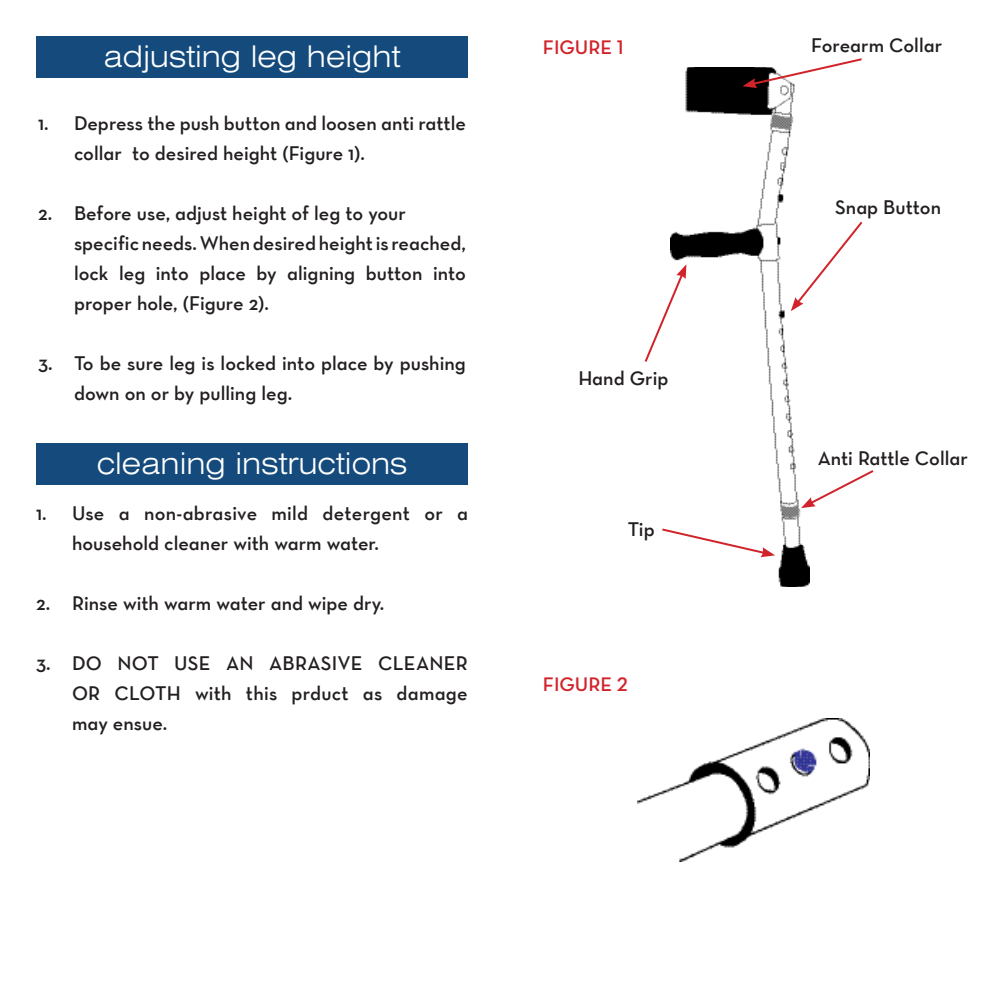
<style>
.page{position:relative;width:1008px;height:1008px;background:#fff}
.page>*{position:absolute;margin:0;border:0;box-sizing:border-box;transform-origin:0 0}
.t1{font:300 expanded 30px "Swiss 721 BT";color:#fff}
.Copy_of_Normal{font:20px/30px "Neutraface Text TT Demi Alt";color:#231f20}
.t2{font:20px "Neutraface Text Demi Alt";color:#d1232a}
</style>
<div class="page">
<img style="left:670px;top:67px;width:139px;height:520px">
<img style="left:637px;top:718px;width:232px;height:144px">
<svg style="left:662px;top:527px;width:113px;height:30px"></svg>
<svg style="left:742px;top:58px;width:120px;height:30px"></svg>
<svg style="left:791px;top:220px;width:72px;height:91px"></svg>
<svg style="left:801px;top:468px;width:73px;height:40px"></svg>
<svg style="left:644px;top:264px;width:42px;height:100px"></svg>
<div style="left:36px;top:36px;width:432px;height:42px;background:#144a7c"></div>
<div style="left:36px;top:443px;width:432px;height:42px;background:#144a7c"></div>
<p class="t1" style="left:103px;top:38px;width:299px">adjusting leg height</p>
<p class="Copy_of_Normal" style="left:74px;top:108px;width:393px;text-indent:-36px">1. Depress the push button and loosen anti rattle collar to desired height (Figure 1).</p>
<p class="Copy_of_Normal" style="left:38px;top:198px;width:369px">2. Before use, adjust height of leg to your</p>
<p class="Copy_of_Normal" style="left:74px;top:228px;width:393px;text-align:justify">specific needs. When desired height is reached, lock leg into place by aligning button into proper hole, (Figure 2).</p>
<p class="Copy_of_Normal" style="left:74px;top:348px;width:393px;text-indent:-36px">3. To be sure leg is locked into place by pushing down on or by pulling leg.</p>
<p class="t1" style="left:97px;top:446px;width:312px">cleaning instructions</p>
<p class="Copy_of_Normal" style="left:72px;top:498px;width:398px;text-indent:-36px">1. Use a non-abrasive mild detergent or a household cleaner with warm water.</p>
<p class="Copy_of_Normal" style="left:36px;top:588px;width:350px">2. Rinse with warm water and wipe dry.</p>
<p class="Copy_of_Normal" style="left:72px;top:648px;width:398px;text-align:justify;text-indent:-36px">3. DO NOT USE AN ABRASIVE CLEANER OR CLOTH with this prduct as damage may ensue.</p>
<p class="t2" style="left:543px;top:35px;width:82px">FIGURE 1</p>
<p class="Copy_of_Normal" style="left:578px;top:363px;width:91px">Hand Grip</p>
<p class="Copy_of_Normal" style="left:628px;top:514px;width:28px">Tip</p>
<p class="t2" style="left:543px;top:672px;width:86px">FIGURE 2</p>
<p class="Copy_of_Normal" style="left:811px;top:30px;width:132px">Forearm Collar</p>
<p class="Copy_of_Normal" style="left:835px;top:192px;width:107px">Snap Button</p>
<p class="Copy_of_Normal" style="left:818px;top:443px;width:152px">Anti Rattle Collar</p>
</div>
